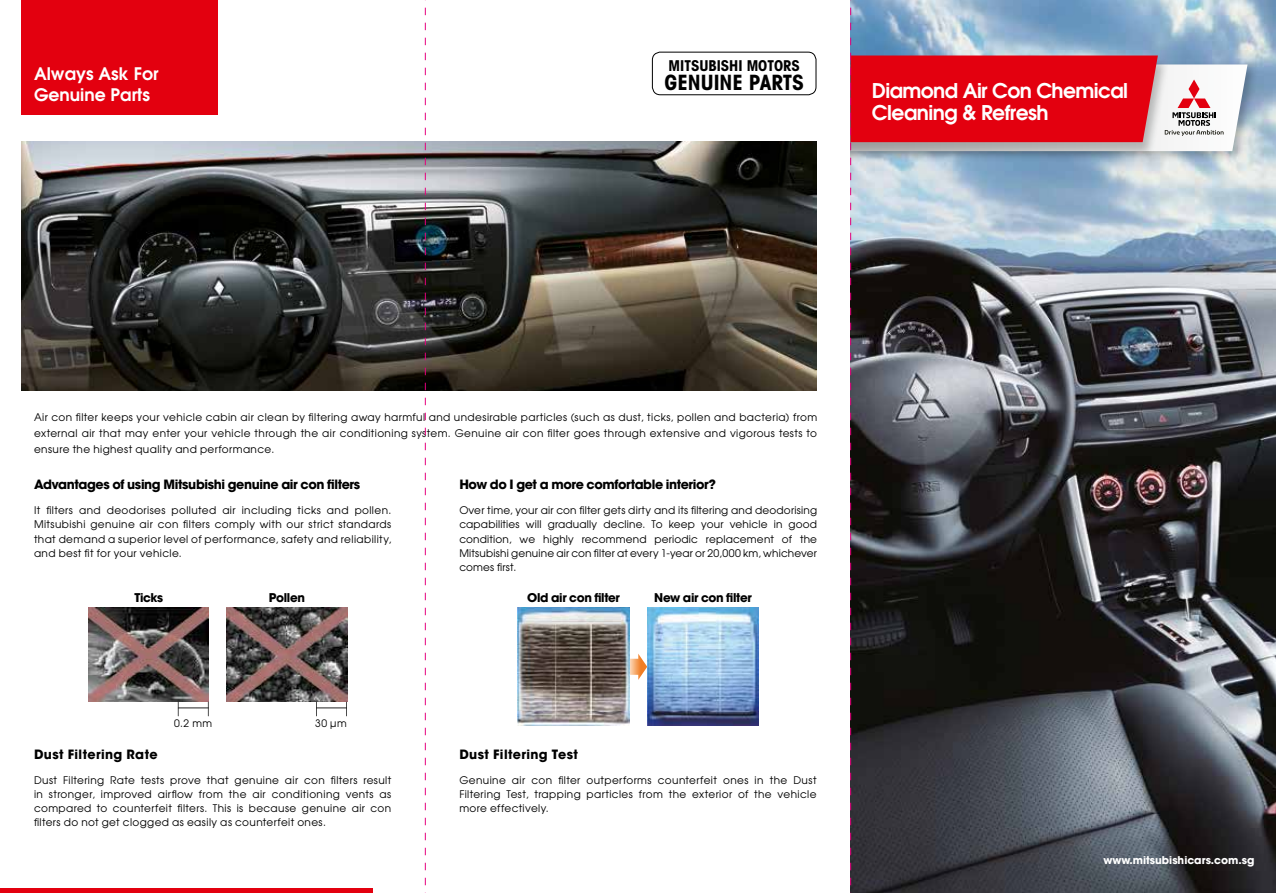
<style>
.page{position:relative;width:1276px;height:893px;background:#fff}
.page>*{position:absolute;margin:0;border:0;box-sizing:border-box;transform-origin:0 0}
.t1{font:700 condensed 21.15px "Avant Garde";color:#000}
.t2{font:600 20.25px/21.8px "Avant Garde";letter-spacing:-.03em;color:#fff}
.t3{font:600 17.25px/21px "Avant Garde";color:#fff}
.t4{font:700 condensed 15px "Avant Garde";color:#000}
.t5{font:700 12.75px "ITC Avant Garde Std";letter-spacing:-.03em;color:#000}
.t6{font:700 12.75px "ITC Avant Garde Std";letter-spacing:.03em;color:#000}
.t7{font:700 12px "ITC Avant Garde Std";letter-spacing:-.03em;color:#000}
.t8{font:700 10.65px "ITC Avant Garde Std";color:#fff}
.t9{font:10.5px/14.2px "Avant Garde";letter-spacing:.035em;color:#000;text-align:justify}
.t10{font:10.35px "Avant Garde";color:#000}
</style>
<div class="page">
<img style="left:21px;top:142px;width:795px;height:248px">
<div style="left:0;top:888px;width:372px;height:5px;background:#e3000f"></div>
<div style="left:21px;top:0;width:197px;height:115px;background:#e3000f"></div>
<div style="left:652px;top:52px;width:164px;height:43px;border:1px solid #000;border-radius:8px"></div>
<img style="left:88px;top:608px;width:121px;height:94px">
<img style="left:227px;top:608px;width:120px;height:94px">
<svg style="left:178px;top:702px;width:31px;height:14px"></svg>
<svg style="left:316px;top:702px;width:31px;height:14px"></svg>
<svg style="left:629px;top:654px;width:18px;height:26px"></svg>
<img style="left:647px;top:608px;width:111px;height:118px">
<img style="left:518px;top:608px;width:111px;height:118px">
<img style="left:1247px;top:0;width:29px;height:893px">
<div style="left:850px;top:60px;width:409px;height:104px;background:#000;opacity:.25"></div>
<svg style="left:425px;top:0;width:1px;height:893px"></svg>
<svg style="left:850px;top:0;width:397px;height:893px;background:#645860"></svg>
<h3 class="t3" style="left:34px;top:63px;width:126px">Always Ask For<br>Genuine Parts</h3>
<h3 class="t4" style="left:668px;top:56px;width:133px">MITSUBISHI MOTORS</h3>
<h1 class="t1" style="left:664px;top:69px;width:141px">GENUINE PARTS</h1>
<h2 class="t2" style="left:872px;top:79px;width:258px">Diamond Air Con Chemical<br>Cleaning &amp; Refresh</h2>
<p class="t9" style="left:34px;top:409px;width:784px;line-height:15.8px">Air con filter keeps your vehicle cabin air clean by filtering away harmful and undesirable particles (such as dust, ticks, pollen and bacteria) from external air that may enter your vehicle through the air conditioning system. Genuine air con filter goes through extensive and vigorous tests to ensure the highest quality and performance.</p>
<p class="t5" style="left:34px;top:476px;width:328px">Advantages of using Mitsubishi genuine air con filters</p>
<p class="t5" style="left:459px;top:476px;width:258px">How do I get a more comfortable interior?</p>
<p class="t9" style="left:34px;top:503px;width:359px">It filters and deodorises polluted air including ticks and pollen.<br>Mitsubishi genuine air con filters comply with our strict standards that demand a superior level of performance, safety and reliability, and best fit for your vehicle.</p>
<p class="t9" style="left:459px;top:503px;width:359px">Over time, your air con filter gets dirty and its filtering and deodorising capabilities will gradually decline. To keep your vehicle in good condition, we highly recommend periodic replacement of the Mitsubishi genuine air con filter at every 1-year or 20,000 km, whichever comes first.</p>
<p class="t7" style="left:135px;top:590px;width:30px">Ticks</p>
<p class="t7" style="left:269px;top:590px;width:37px">Pollen</p>
<p class="t7" style="left:527px;top:590px;width:94px">Old air con filter</p>
<p class="t7" style="left:654px;top:590px;width:99px">New air con filter</p>
<p class="t10" style="left:174px;top:717px;width:39px">0.2 mm</p>
<p class="t10" style="left:315px;top:716px;width:33px">30 μm</p>
<p class="t6" style="left:34px;top:745px;width:125px">Dust Filtering Rate</p>
<p class="t9" style="left:34px;top:772px;width:359px">Dust Filtering Rate tests prove that genuine air con filters result in stronger, improved airflow from the air conditioning vents as compared to counterfeit filters. This is because genuine air con filters do not get clogged as easily as counterfeit ones.</p>
<p class="t6" style="left:459px;top:745px;width:120px">Dust Filtering Test</p>
<p class="t9" style="left:459px;top:772px;width:359px">Genuine air con filter outperforms counterfeit ones in the Dust Filtering Test, trapping particles from the exterior of the vehicle more effectively.</p>
<p class="t8" style="left:1103px;top:853px;width:153px">www.mitsubishicars.com.sg</p>
</div>
